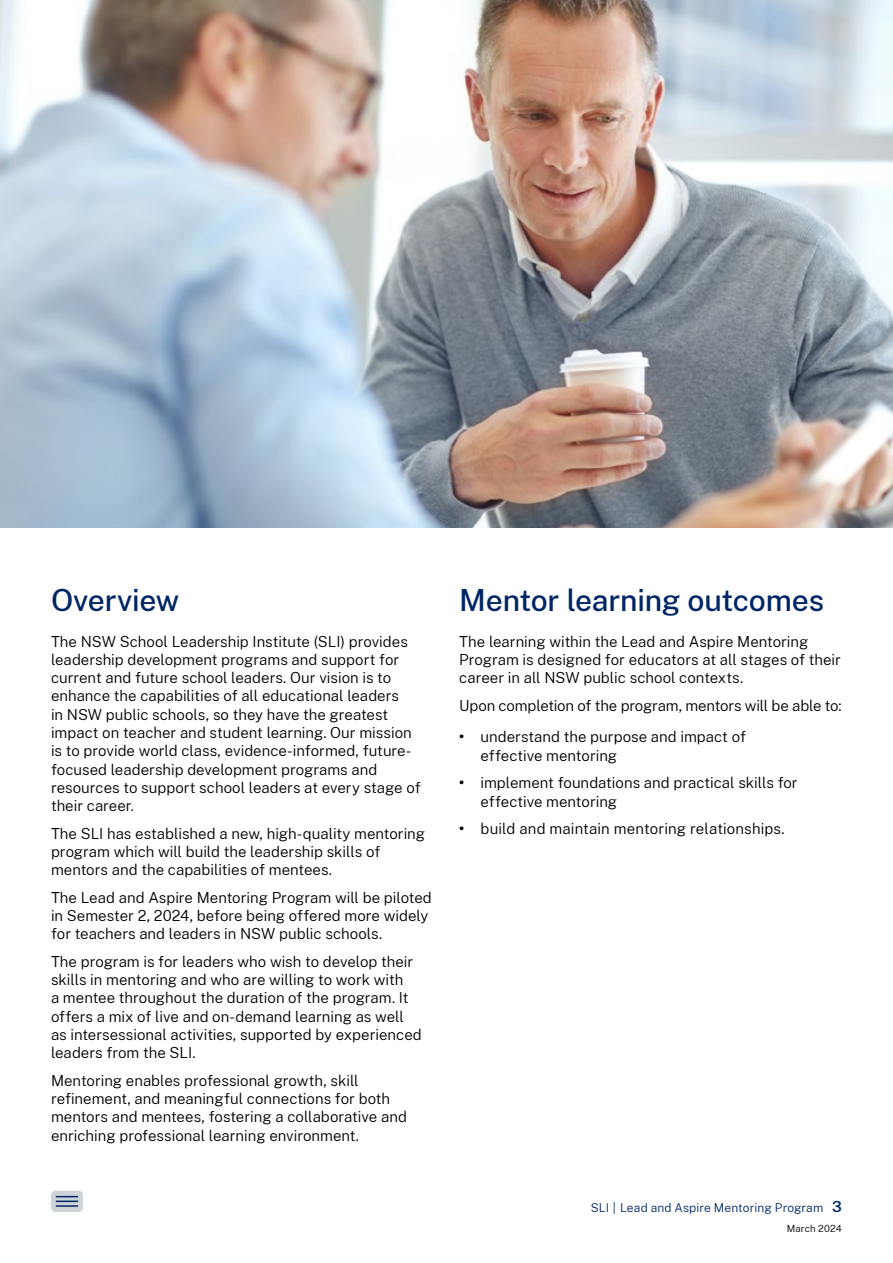
<style>
.page{position:relative;width:893px;height:1263px;background:#fff}
.page>*{position:absolute;margin:0;border:0;box-sizing:border-box;transform-origin:0 0}
._02_Heading_Light_H2{font:500 30px "Public Sans";letter-spacing:-.01em;color:#002664}
._08_Body_Light_P{font:300 15px/18.3px "Public Sans";color:#000}
.t1{font:300 12px "Public Sans";letter-spacing:.01em;color:#002664}
.t2{font:300 9.75px "Public Sans";letter-spacing:.015em;color:#000}
.s1{font-weight:700}
.s2{font-weight:600;font-size:15px}
</style>
<div class="page">
<svg style="left:51px;top:1191px;width:32px;height:21px"></svg>
<svg style="left:56px;top:1196px;width:22px;height:1px"></svg>
<hr style="left:56px;top:1200px;width:22px;height:2px;background:#002664">
<hr style="left:56px;top:1205px;width:22px;height:2px;background:#002664">
<img style="left:0;top:0;width:893px;height:527px">
<h2 class="_02_Heading_Light_H2" style="left:51px;top:579px;width:130px">Overview</h2>
<p class="_08_Body_Light_P" style="left:51px;top:631px;width:371px">The NSW School Leadership Institute (SLI) provides leadership development programs and support for current and future school leaders. Our vision is to enhance the capabilities of all educational leaders<br>in NSW public schools, so they have the greatest impact on teacher and student learning. Our mission is to provide world class, evidence-informed, future&shy;focused leadership development programs and resources to support school leaders at every stage of their career.</p>
<p class="_08_Body_Light_P" style="left:51px;top:823px;width:376px">The SLI has established a new, high-quality mentoring program which will build the leadership skills of mentors and the capabilities of mentees.</p>
<p class="_08_Body_Light_P" style="left:51px;top:887px;width:382px">The Lead and Aspire Mentoring Program will be piloted in Semester 2, 2024, before being offered more widely for teachers and leaders in NSW public schools.</p>
<p class="_08_Body_Light_P" style="left:51px;top:951px;width:372px">The program is for leaders who wish to develop their skills in mentoring and who are willing to work with<br>a mentee throughout the duration of the program. It offers a mix of live and on-demand learning as well as intersessional activities, supported by experienced leaders from the SLI.</p>
<p class="_08_Body_Light_P" style="left:51px;top:1070px;width:357px">Mentoring enables professional growth, skill refinement, and meaningful connections for both mentors and mentees, fostering a collaborative and enriching professional learning environment.</p>
<h2 class="_02_Heading_Light_H2" style="left:459px;top:579px;width:366px">Mentor learning outcomes</h2>
<p class="_08_Body_Light_P" style="left:459px;top:631px;width:383px">The learning within the Lead and Aspire Mentoring<br>Program is designed for educators at all stages of their career in all NSW public school contexts.</p>
<p class="_08_Body_Light_P" style="left:459px;top:695px;width:384px">Upon completion of the program, mentors will be able to:</p>
<p class="_08_Body_Light_P" style="left:480px;top:727px;width:267px;line-height:18.8px;text-indent:-21px"><span class="s1">•</span> understand the purpose and impact of effective mentoring</p>
<p class="_08_Body_Light_P" style="left:480px;top:773px;width:319px;line-height:18.8px;text-indent:-21px"><span class="s1">•</span> implement foundations and practical skills for effective mentoring</p>
<p class="_08_Body_Light_P" style="left:459px;top:819px;width:327px"><span class="s1">•</span> build and maintain mentoring relationships.</p>
<p class="t1" style="left:591px;top:1199px;width:253px">SLI | Lead and Aspire Mentoring Program <span class="s2">3</span></p>
<p class="t2" style="left:787px;top:1222px;width:57px">March 2024</p>
</div>
